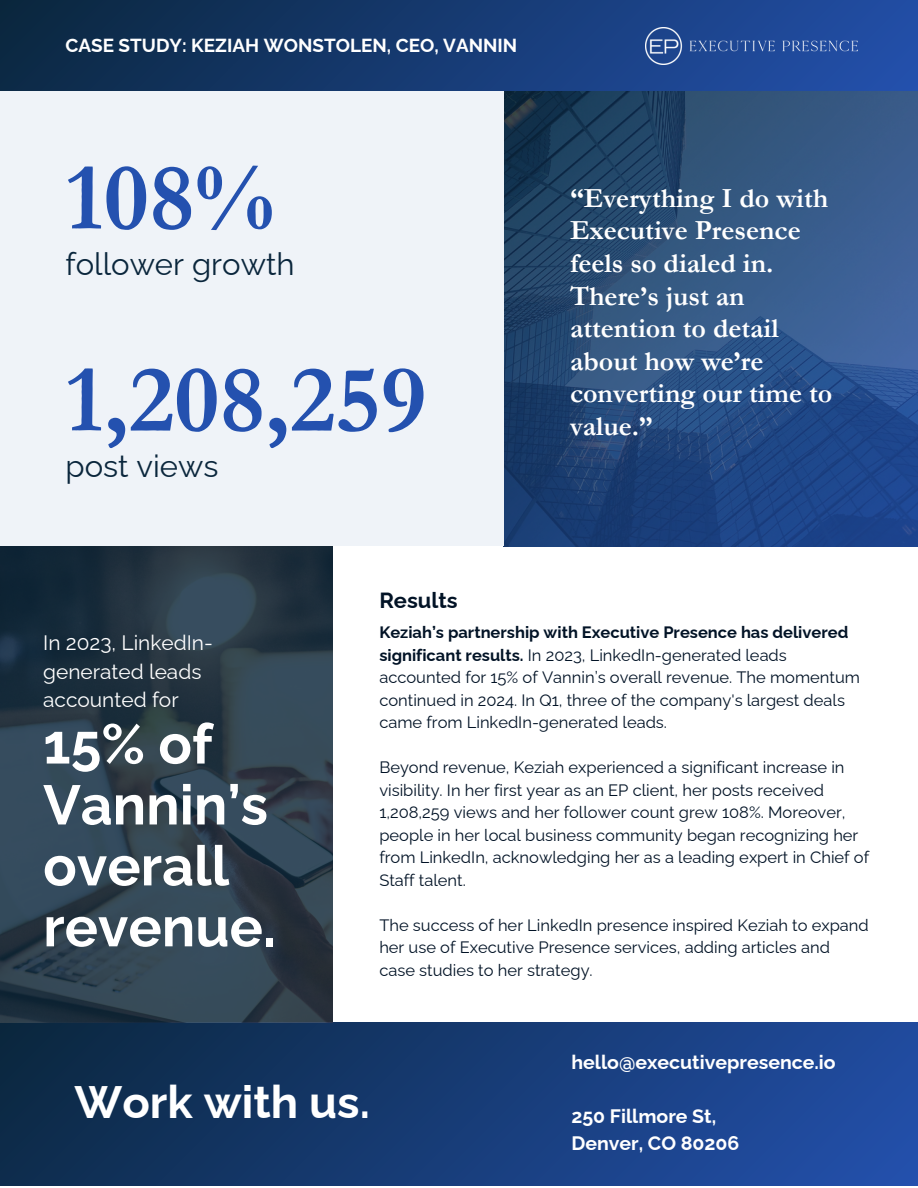
<style>
.page{position:relative;width:918px;height:1188px;background:#fff}
.page>*{position:absolute;margin:0;border:0;box-sizing:border-box;transform-origin:0 0}
.t1{font:700 96.75px "Garamond";color:#2451af}
.t2{font:700 55.5px/60.9px "Raleway";color:#fff}
.t3{font:700 45.45px "Raleway";color:#fff}
.t4{font:31.2px "Raleway";color:#0a263c}
.t5{font:700 27.9px/32.7px "Garamond";color:#fff}
.t6{font:700 21.9px "Raleway";color:#021326}
.t7{font:20.85px/28.3px "Raleway";color:#fff}
.t8{font:700 19.5px "Raleway";color:#fff}
.t9{font:700 18.9px "Raleway";color:#fff}
.t10{font:16.5px/22.5px "Raleway";color:#021326}
.s1{font-weight:700}
</style>
<div class="page">
<div style="left:0;top:0;width:918px;height:92px;background:linear-gradient(to right,#0b2841,#234fa9)"></div>
<img style="left:645px;top:27px;width:213px;height:38px">
<img style="left:504px;top:92px;width:414px;height:454px">
<div style="left:0;top:92px;width:504px;height:454px;background:#eff3f8"></div>
<div style="left:0;top:1022px;width:918px;height:163px;background:linear-gradient(to right,#0c2944,#224da5)"></div>
<img style="left:0;top:546px;width:332px;height:476px">
<p class="t9" style="left:65px;top:34px;width:453px">CASE STUDY: KEZIAH WONSTOLEN, CEO, VANNIN</p>
<h3 class="t1" style="left:65px;top:146px;width:211px">108%</h3>
<h6 class="t4" style="left:65px;top:245px;width:231px">follower growth</h6>
<p class="t1" style="left:65px;top:347px;width:362px">1,208,259</p>
<p class="t4" style="left:65px;top:447px;width:155px">post views</p>
<p class="t6" style="left:379px;top:587px;width:80px">Results</p>
<p class="t5" style="left:570px;top:182px;width:264px">“Everything I do with<br>Executive Presence feels so dialed in.<br>There’s just an attention to detail about how we’re converting our time to</p>
<p class="t5" style="left:570px;top:410px;width:84px">value.”</p>
<h5 class="t7" style="left:43px;top:629px;width:171px">In 2023, LinkedIn&shy;generated leads accounted for</h5>
<h4 class="t2" style="left:43px;top:714px;width:234px">15% of<br>Vannin’s overall revenue.</h4>
<h1 class="t10" style="left:379px;top:621px;width:482px"><span class="s1">Keziah’s partnership with Executive Presence has delivered significant results.</span> In 2023, LinkedIn-generated leads accounted for 15% of Vannin’s overall revenue. The momentum continued in 2024. In Q1, three of the company's largest deals came from LinkedIn-generated leads.</h1>
<h4 class="t10" style="left:379px;top:756px;width:491px">Beyond revenue, Keziah experienced a significant increase in visibility. In her first year as an EP client, her posts received 1,208,259 views and her follower count grew 108%. Moreover, people in her local business community began recognizing her from LinkedIn, acknowledging her as a leading expert in Chief of Staff talent.</h4>
<h1 class="t10" style="left:379px;top:914px;width:491px">The success of her LinkedIn presence inspired Keziah to expand her use of Executive Presence services, adding articles and case studies to her strategy.</h1>
<p class="t3" style="left:75px;top:1076px;width:297px">Work with us.</p>
<p class="t8" style="left:571px;top:1051px;width:266px">hello@executivepresence.io</p>
<p class="t8" style="left:571px;top:1105px;width:146px">250 Fillmore St,</p>
<h2 class="t8" style="left:571px;top:1132px;width:169px">Denver, CO 80206</h2>
</div>
